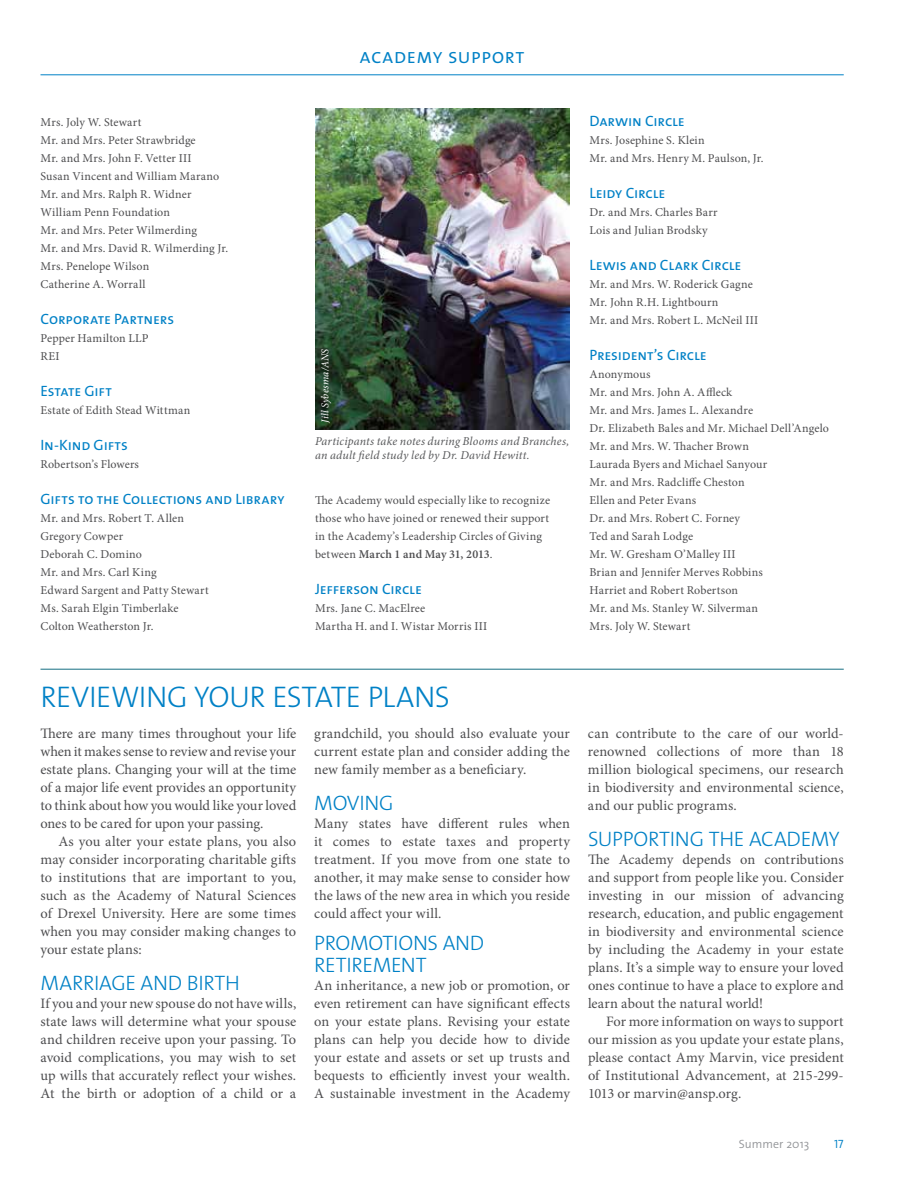
<style>
.page{position:relative;width:918px;height:1188px;background:#fff}
.page>*{position:absolute;margin:0;border:0;box-sizing:border-box;transform-origin:0 0}
.t1{font:30px "The Sans Light Caps";letter-spacing:-.02em;color:#0081c6}
.t2{font:300 21px/21.8px "The Sans";letter-spacing:-.015em;color:#0081c6}
.t3{font:21px "The Sans Semi Light Caps";letter-spacing:.005em;color:#0081c6}
.t4{font:15px "The Sans Caps";letter-spacing:-.01em;color:#0081c6}
.t5{font:14.4px/18px "Minion Pro";color:#4d4d4f;text-align:justify}
.t6{font:12px/18px "Minion Pro";letter-spacing:.015em;color:#4d4d4f}
.t7{font:italic 12px/14.4px "Minion Pro";letter-spacing:.015em;color:#58595b}
.t8{font:300 12px "The Sans";letter-spacing:.005em;color:#939598}
.t9{font:12px "The Sans Semi Light Caps";color:#0081c6}
.t10{font:italic 10.5px "Minion Pro";color:#fff}
.s1{font-weight:600}
</style>
<div class="page">
<hr style="left:40px;top:74px;width:804px;height:1px;background:#0081c6">
<hr style="left:40px;top:669px;width:804px;height:1px;background:#156e82">
<img style="left:315px;top:108px;width:254px;height:321px">
<p class="t6" style="left:40px;top:113px;width:189px">Mrs. Joly W. Stewart<br>Mr. and Mrs. Peter Strawbridge<br>Mr. and Mrs. John F. Vetter III<br>Susan Vincent and William Marano<br>Mr. and Mrs. Ralph R. Widner<br>William Penn Foundation<br>Mr. and Mrs. Peter Wilmerding<br>Mr. and Mrs. David R. Wilmerding Jr.<br>Mrs. Penelope Wilson<br>Catherine A. Worrall</p>
<p class="t4" style="left:40px;top:306px;width:135px">Corporate Partners</p>
<p class="t6" style="left:40px;top:329px;width:110px">Pepper Hamilton LLP<br>REI</p>
<p class="t4" style="left:40px;top:378px;width:73px">Estate Gift</p>
<p class="t6" style="left:40px;top:401px;width:151px">Estate of Edith Stead Wittman</p>
<p class="t4" style="left:40px;top:432px;width:89px">In-Kind Gifts</p>
<p class="t6" style="left:40px;top:455px;width:100px">Robertson’s Flowers</p>
<p class="t4" style="left:40px;top:486px;width:245px">Gifts to the Collections and Library</p>
<p class="t6" style="left:40px;top:509px;width:170px">Mr. and Mrs. Robert T. Allen<br>Gregory Cowper<br>Deborah C. Domino<br>Mr. and Mrs. Carl King<br>Edward Sargent and Patty Stewart<br>Ms. Sarah Elgin Timberlake<br>Colton Weatherston Jr.</p>
<h2 class="t3" style="left:360px;top:39px;width:167px">academy support</h2>
<p class="t10" style="left:318px;top:423px;width:75px;rotate:-90deg">Jill Sybesma/ANS</p>
<p class="t7" style="left:315px;top:434px;width:256px">Participants take notes during Blooms and Branches, an adult field study led by Dr. David Hewitt.</p>
<p class="t6" style="left:315px;top:491px;width:237px">The Academy would especially like to recognize those who have joined or renewed their support in the Academy’s Leadership Circles of Giving between <span class="s1">March 1 and May 31, 2013</span>.</p>
<p class="t4" style="left:315px;top:576px;width:108px">Jefferson Circle</p>
<p class="t6" style="left:315px;top:599px;width:174px">Mrs. Jane C. MacElree<br>Martha H. and I. Wistar Morris III</p>
<p class="t4" style="left:590px;top:108px;width:97px">Darwin Circle</p>
<p class="t6" style="left:590px;top:131px;width:176px">Mrs. Josephine S. Klein<br>Mr. and Mrs. Henry M. Paulson, Jr.</p>
<p class="t4" style="left:590px;top:180px;width:77px">Leidy Circle</p>
<p class="t6" style="left:590px;top:203px;width:130px">Dr. and Mrs. Charles Barr<br>Lois and Julian Brodsky</p>
<p class="t4" style="left:590px;top:252px;width:153px">Lewis and Clark Circle</p>
<p class="t6" style="left:590px;top:275px;width:170px">Mr. and Mrs. W. Roderick Gagne<br>Mr. John R.H. Lightbourn<br>Mr. and Mrs. Robert L. McNeil III</p>
<p class="t4" style="left:590px;top:342px;width:119px">President’s Circle</p>
<p class="t6" style="left:590px;top:365px;width:241px">Anonymous<br>Mr. and Mrs. John A. Affleck<br>Mr. and Mrs. James L. Alexandre<br>Dr. Elizabeth Bales and Mr. Michael Dell’Angelo<br>Mr. and Mrs. W. Thacher Brown<br>Laurada Byers and Michael Sanyour<br>Mr. and Mrs. Radcliffe Cheston<br>Ellen and Peter Evans<br>Dr. and Mrs. Robert C. Forney<br>Ted and Sarah Lodge<br>Mr. W. Gresham O’Malley III<br>Brian and Jennifer Merves Robbins<br>Harriet and Robert Robertson<br>Mr. and Ms. Stanley W. Silverman<br>Mrs. Joly W. Stewart</p>
<h1 class="t1" style="left:40px;top:672px;width:411px">REVIEWING YOUR ESTATE PLANS</h1>
<p class="t5" style="left:40px;top:724px;width:258px">There are many times throughout your life when it makes sense to review and revise your estate plans. Changing your will at the time of a major life event provides an opportunity to think about how you would like your loved ones to be cared for upon your passing.</p>
<p class="t5" style="left:40px;top:832px;width:257px;text-indent:18px">As you alter your estate plans, you also may consider incorporating charitable gifts to institutions that are important to you, such as the Academy of Natural Sciences of Drexel University. Here are some times when you may consider making changes to your estate plans:</p>
<h2 class="t2" style="left:40px;top:971px;width:72px">MARRIAGE</h2>
<h2 class="t2" style="left:141px;top:971px;width:97px">AND BIRTH</h2>
<p class="t5" style="left:40px;top:994px;width:257px">If you and your new spouse do not have wills, state laws will determine what your spouse and children receive upon your passing. To avoid complications, you may wish to set up wills that accurately reflect your wishes.<br>At the birth or adoption of a child or a</p>
<p class="t5" style="left:314px;top:724px;width:257px">grandchild, you should also evaluate your current estate plan and consider adding the new family member as a beneficiary.</p>
<h2 class="t2" style="left:314px;top:791px;width:78px">MOVING</h2>
<p class="t5" style="left:314px;top:814px;width:258px">Many states have different rules when it comes to estate taxes and property treatment. If you move from one state to another, it may make sense to consider how the laws of the new area in which you reside could affect your will.</p>
<h2 class="t2" style="left:314px;top:931px;width:172px">PROMOTIONS AND<br>RETIREME</h2>
<h2 class="t2" style="left:401px;top:953px;width:27px">NT</h2>
<p class="t5" style="left:314px;top:976px;width:258px">An inheritance, a new job or promotion, or even retirement can have significant effects on your estate plans. Revising your estate plans can help you decide how to divide your estate and assets or set up trusts and bequests to efficiently invest your wealth.<br>A sustainable investment in the Academy</p>
<p class="t5" style="left:588px;top:724px;width:257px">can contribute to the care of our world&shy;renowned collections of more than 18 million biological specimens, our research in biodiversity and environmental science, and our public programs.</p>
<h2 class="t2" style="left:588px;top:827px;width:253px">SUPPORTING THE ACADEMY</h2>
<p class="t5" style="left:588px;top:850px;width:257px">The Academy depends on contributions and support from people like you. Consider investing in our mission of advancing research, education, and public engagement in biodiversity and environmental science by including the Academy in your estate plans. It’s a simple way to ensure your loved ones continue to have a place to explore and learn about the natural world!</p>
<p class="t5" style="left:588px;top:1012px;width:257px;text-indent:18px">For more information on ways to support our mission as you update your estate plans, please contact Amy Marvin, vice president of Institutional Advancement, at 215-299- 1013 or marvin@ansp.org.</p>
<p class="t8" style="left:739px;top:1134px;width:72px">Summer 2013</p>
<p class="t9" style="left:834px;top:1134px;width:11px">17</p>
</div>
